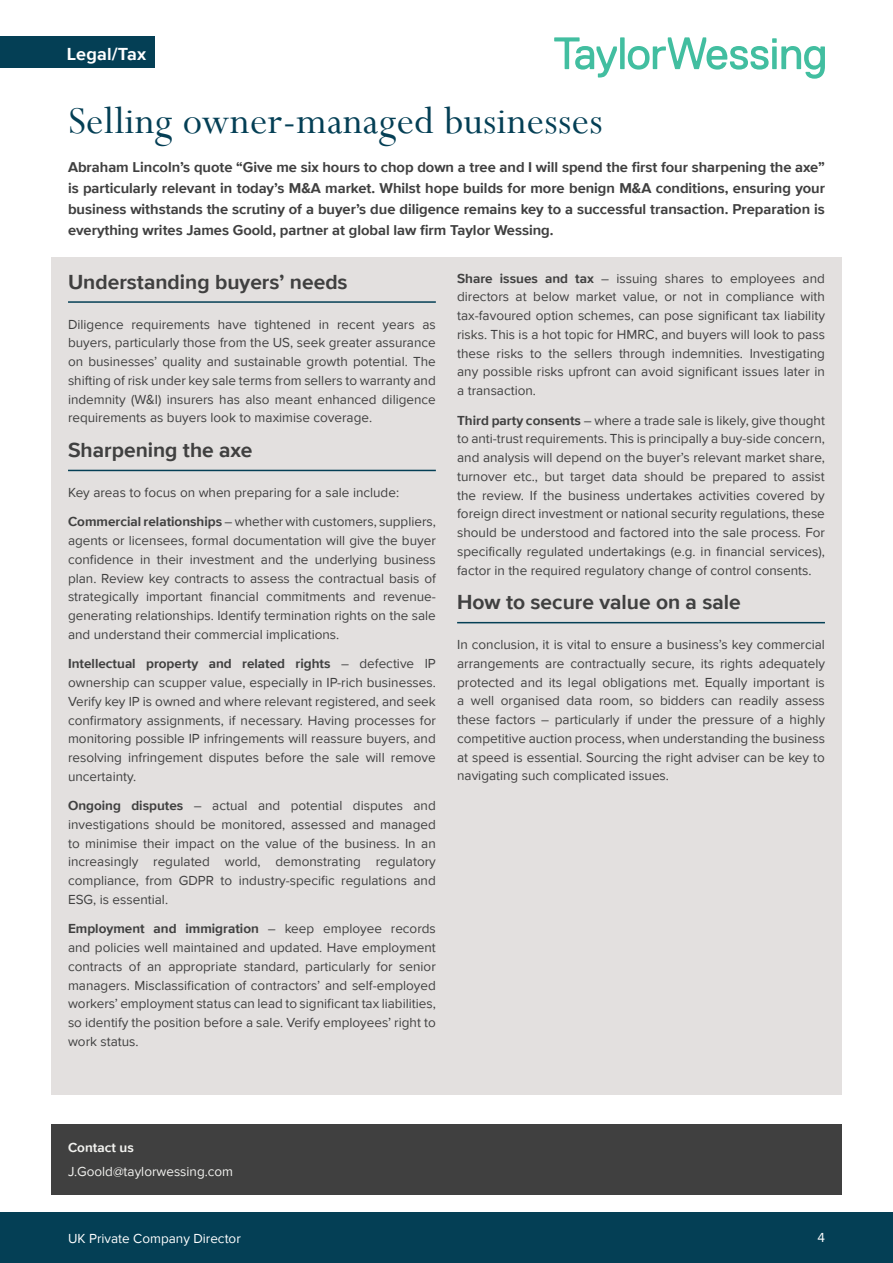
<style>
.page{position:relative;width:893px;height:1263px;background:#fff}
.page>*{position:absolute;margin:0;border:0;box-sizing:border-box;transform-origin:0 0}
.t1{font:42.3px "Perpetua";letter-spacing:.01em;color:#043f55}
.t2{font:700 21px "Proxima Nova";color:#404040}
.t3{font:700 18px "Proxima Nova";letter-spacing:.01em;color:#fff}
.t4{font:700 14.7px/21px "Proxima Nova";color:#404040;text-align:justify}
.t5{font:13.5px/18.8px "Proxima Nova";color:#404040;text-align:justify}
.t6{font:13.5px "Proxima Nova";color:#fff}
.t7{font:13.5px "Proxima Nova";color:#f2f2ef}
.t8{font:700 13.5px "Proxima Nova";color:#f2f2ef}
.s1{font-weight:700}
</style>
<div class="page">
<div style="left:0;top:1212px;width:893px;height:51px;background:#043f55"></div>
<div style="left:51px;top:1125px;width:791px;height:70px;background:#404040"></div>
<div style="left:0;top:37px;width:155px;height:31px;background:#043f55"></div>
<div style="left:51px;top:258px;width:791px;height:837px;background:#e3e0df"></div>
<hr style="left:68px;top:301px;width:368px;height:2px;background:#043f55">
<hr style="left:68px;top:470px;width:368px;height:1px;background:#043f55">
<hr style="left:457px;top:622px;width:368px;height:1px;background:#043f55">
<svg style="left:554px;top:37px;width:271px;height:42px"></svg>
<p class="t3" style="left:67px;top:40px;width:81px">Legal/Tax</p>
<p class="t1" style="left:68px;top:94px;width:536px">Selling owner-managed businesses</p>
<p class="t4" style="left:68px;top:156px;width:758px">Abraham Lincoln’s quote “Give me six hours to chop down a tree and I will spend the first four sharpening the axe” is particularly relevant in today’s M&amp;A market. Whilst hope builds for more benign M&amp;A conditions, ensuring your business withstands the scrutiny of a buyer’s due diligence remains key to a successful transaction. Preparation is everything writes James Goold, partner at global law firm Taylor Wessing.</p>
<p class="t2" style="left:68px;top:266px;width:281px">Understanding buyers’ needs</p>
<p class="t5" style="left:68px;top:314px;width:369px">Diligence requirements have tightened in recent years as buyers, particularly those from the US, seek greater assurance on businesses’ quality and sustainable growth potential. The shifting of risk under key sale terms from sellers to warranty and indemnity (W&amp;I) insurers has also meant enhanced diligence requirements as buyers look to maximise coverage.</p>
<p class="t2" style="left:68px;top:434px;width:186px">Sharpening the axe</p>
<p class="t5" style="left:68px;top:483px;width:333px">Key areas to focus on when preparing for a sale include:</p>
<p class="t5" style="left:68px;top:512px;width:369px"><span class="s1">Commercial relationships</span> – whether with customers, suppliers, agents or licensees, formal documentation will give the buyer confidence in their investment and the underlying business plan. Review key contracts to assess the contractual basis of strategically important financial commitments and revenue&shy;generating relationships. Identify termination rights on the sale and understand their commercial implications.</p>
<p class="t5" style="left:68px;top:654px;width:369px"><span class="s1">Intellectual property and related rights</span> – defective IP ownership can scupper value, especially in IP-rich businesses.<br>Verify key IP is owned and where relevant registered, and seek confirmatory assignments, if necessary. Having processes for monitoring possible IP infringements will reassure buyers, and resolving infringement disputes before the sale will remove uncertainty.</p>
<p class="t5" style="left:68px;top:796px;width:369px"><span class="s1">Ongoing disputes</span> – actual and potential disputes and investigations should be monitored, assessed and managed to minimise their impact on the value of the business. In an increasingly regulated world, demonstrating regulatory compliance, from GDPR to industry-specific regulations and ESG, is essential.</p>
<p class="t5" style="left:68px;top:919px;width:369px"><span class="s1">Employment and immigration</span> – keep employee records and policies well maintained and updated. Have employment contracts of an appropriate standard, particularly for senior managers. Misclassification of contractors’ and self-employed workers’ employment status can lead to significant tax liabilities, so identify the position before a sale. Verify employees’ right to work status.</p>
<p class="t5" style="left:457px;top:268px;width:369px"><span class="s1">Share issues and tax</span> – issuing shares to employees and directors at below market value, or not in compliance with tax-favoured option schemes, can pose significant tax liability risks. This is a hot topic for HMRC, and buyers will look to pass these risks to the sellers through indemnities. Investigating any possible risks upfront can avoid significant issues later in a transaction.</p>
<p class="t5" style="left:457px;top:410px;width:369px"><span class="s1">Third party consents</span> – where a trade sale is likely, give thought to anti-trust requirements. This is principally a buy-side concern, and analysis will depend on the buyer’s relevant market share, turnover etc., but target data should be prepared to assist the review. If the business undertakes activities covered by foreign direct investment or national security regulations, these should be understood and factored into the sale process. For specifically regulated undertakings (e.g. in financial services), factor in the required regulatory change of control consents.</p>
<p class="t2" style="left:457px;top:586px;width:285px">How to secure value on a sale</p>
<p class="t5" style="left:457px;top:635px;width:369px">In conclusion, it is vital to ensure a business’s key commercial arrangements are contractually secure, its rights adequately protected and its legal obligations met. Equally important is a well organised data room, so bidders can readily assess these factors – particularly if under the pressure of a highly competitive auction process, when understanding the business at speed is essential. Sourcing the right adviser can be key to navigating such complicated issues.</p>
<p class="t8" style="left:68px;top:1138px;width:67px">Contact us</p>
<p class="t7" style="left:68px;top:1162px;width:167px">J.Goold@taylorwessing.com</p>
<p class="t6" style="left:68px;top:1228px;width:174px">UK Private Company Director</p>
<p class="t6" style="left:817px;top:1227px;width:9px">4</p>
</div>
